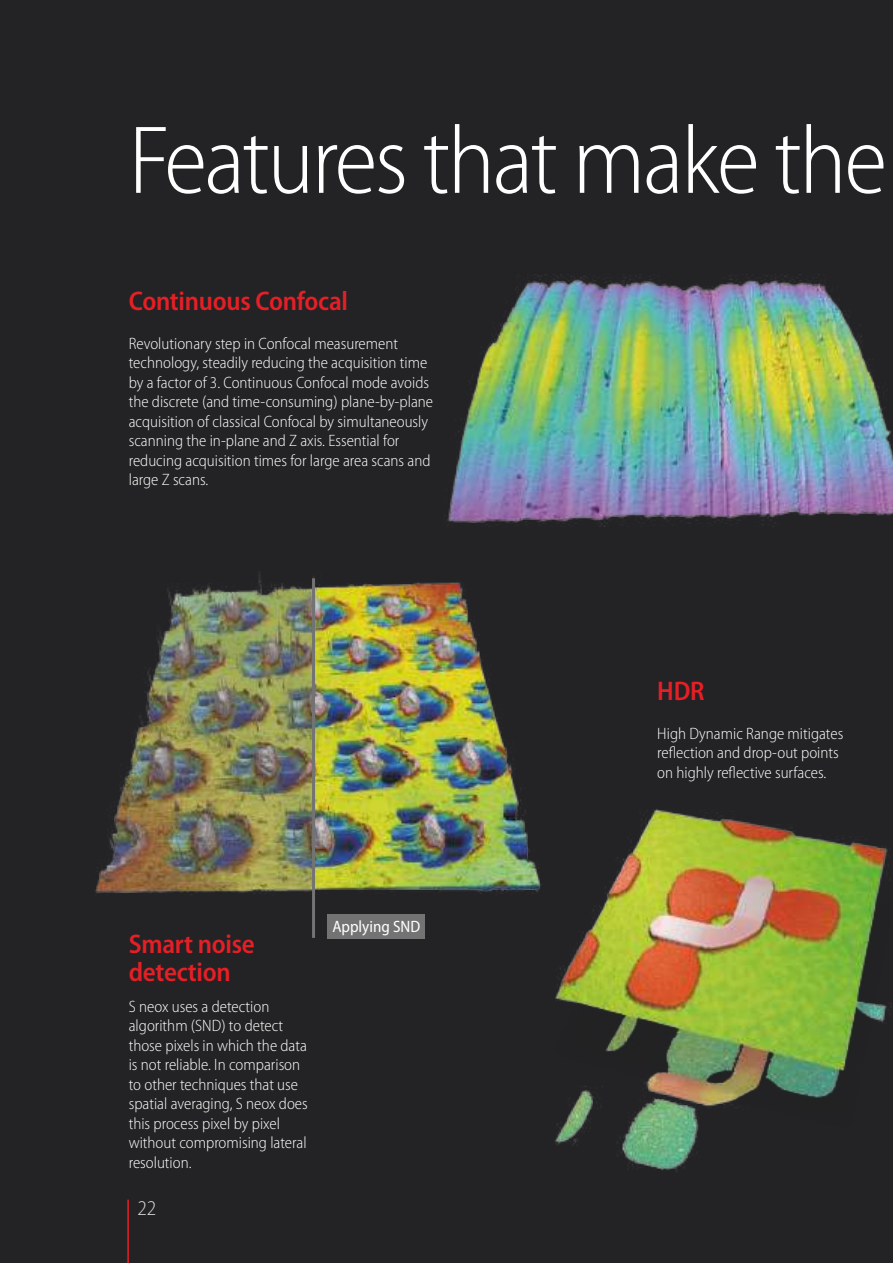
<style>
.page{position:relative;width:893px;height:1263px;background:#232325}
.page>*{position:absolute;margin:0;border:0;box-sizing:border-box;transform-origin:0 0}
.t1{font:300 semi-condensed 97.5px "Myriad Pro";letter-spacing:-.025em;color:#fff}
.t2{font:600 semi-condensed 27px/27.8px "Myriad Pro";letter-spacing:-.01em;color:#e41f25}
.t3{font:300 semi-condensed 21px "Myriad Pro";color:#dbdada}
.t4{font:300 semi-condensed 16.5px/19.5px "Myriad Pro";color:#fff}
.t5{font:semi-condensed 16.5px "Myriad Pro";color:#fff}
</style>
<div class="page">
<img style="left:555px;top:809px;width:337px;height:362px">
<img style="left:95px;top:575px;width:446px;height:319px">
<hr style="left:312px;top:578px;width:3px;height:360px;background:#737373">
<div style="left:327px;top:914px;width:98px;height:24px;background:#737373"></div>
<img style="left:445px;top:274px;width:448px;height:251px">
<hr style="left:127px;top:1199px;width:2px;height:64px;background:#e41f25">
<h1 class="t1" style="left:129px;top:102px;width:760px">Features that make the</h1>
<h2 class="t2" style="left:129px;top:286px;width:221px">Continuous Confocal</h2>
<p class="t4" style="left:129px;top:333px;width:306px">Revolutionary step in Confocal measurement technology, steadily reducing the acquisition time by a factor of 3. Continuous Confocal mode avoids the discrete (and time-consuming) plane-by-plane acquisition of classical Confocal by simultaneously scanning the in-plane and Z axis. Essential for reducing acquisition times for large area scans and large Z scans.</p>
<h2 class="t2" style="left:129px;top:930px;width:128px">Smart noise detection</h2>
<p class="t4" style="left:129px;top:996px;width:181px">S neox uses a detection algorithm (SND) to detect those pixels in which the data is not reliable. In comparison to other techniques that use spatial averaging, S neox does this process pixel by pixel without compromising lateral resolution.</p>
<p class="t3" style="left:137px;top:1196px;width:20px">22</p>
<p class="t5" style="left:332px;top:917px;width:90px">Applying SND</p>
<h2 class="t2" style="left:657px;top:676px;width:49px">HDR</h2>
<p class="t4" style="left:657px;top:723px;width:188px">High Dynamic Range mitigates reflection and drop-out points on highly reflective surfaces.</p>
</div>
